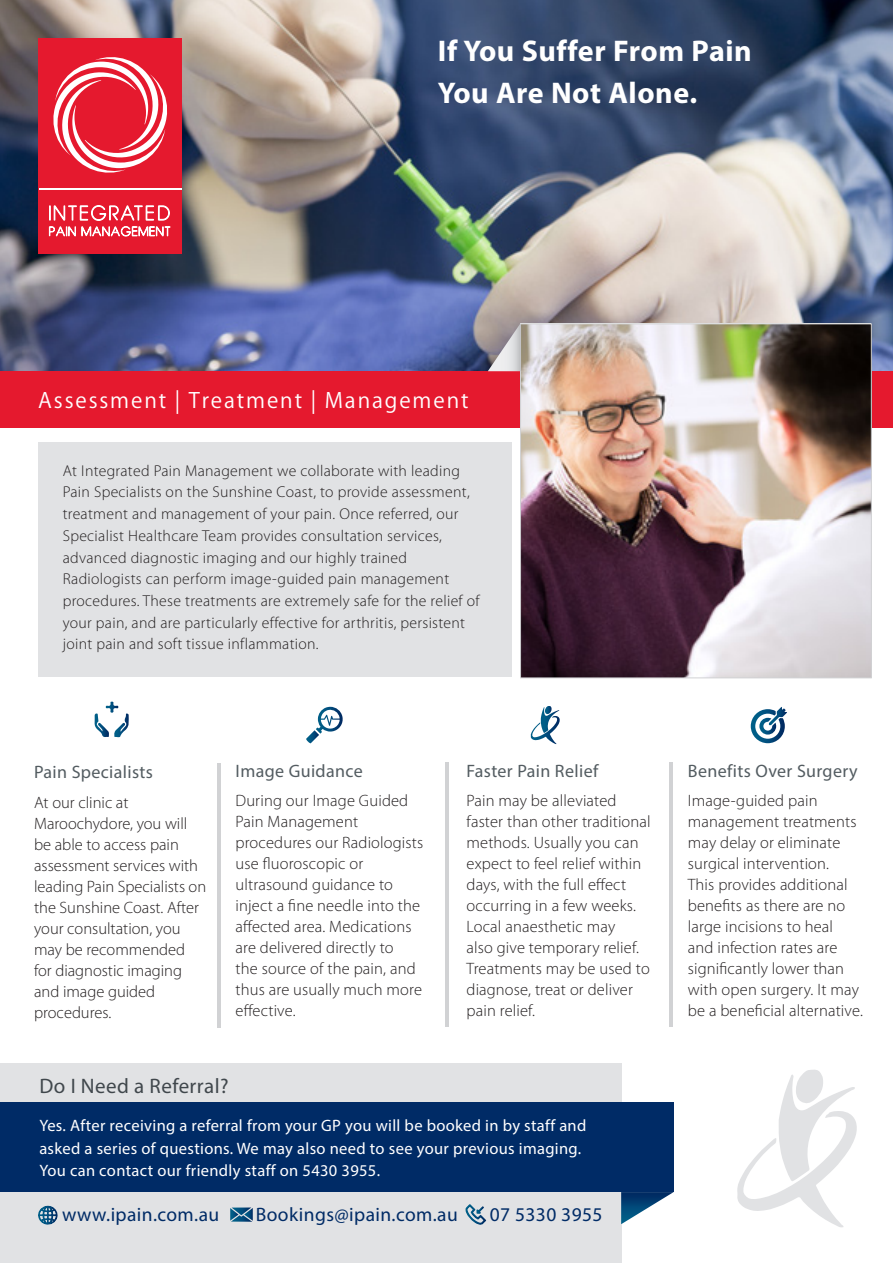
<style>
.page{position:relative;width:893px;height:1263px;background:#fff}
.page>*{position:absolute;margin:0;border:0;box-sizing:border-box;transform-origin:0 0}
.t1{font:700 30px/42px "Myriad Pro";letter-spacing:.02em;color:#fff}
.t2{font:21px "Koz Go Pr 6 N";letter-spacing:.09em;color:#fff}
.t3{font:21px "Myriad Pro";letter-spacing:.02em;color:#40474c}
.t4{font:19.5px "Myriad Pro";letter-spacing:.02em;color:#002b66}
.t5{font:18px "Myriad Pro";letter-spacing:.02em;color:#535c61}
.t6{font:300 16.5px/21px "Myriad Pro";letter-spacing:.01em;color:#231f20}
.t7{font:16.5px/22.5px "Myriad Pro";letter-spacing:.02em;color:#fff}
.t8{font:300 15.75px/21.8px "Myriad Pro";letter-spacing:.02em;color:#231f20}
</style>
<div class="page">
<img style="left:0;top:0;width:893px;height:371px">
<div style="left:39px;top:442px;width:473px;height:234px;background:#e1e2e4"></div>
<div style="left:0;top:371px;width:893px;height:57px;background:#e5192e"></div>
<img style="left:522px;top:325px;width:348px;height:351px">
<div style="left:520px;top:323px;width:352px;height:355px;border:1px solid #d1d2d4"></div>
<svg style="left:488px;top:323px;width:32px;height:48px;background:#b8b3b5"></svg>
<hr style="left:218px;top:763px;width:3px;height:264px;background:#d1d2d4">
<hr style="left:669px;top:762px;width:3px;height:264px;background:#d1d2d4">
<hr style="left:445px;top:762px;width:3px;height:264px;background:#d1d2d4">
<svg style="left:94px;top:701px;width:35px;height:36px"></svg>
<svg style="left:531px;top:706px;width:29px;height:38px"></svg>
<svg style="left:751px;top:707px;width:36px;height:36px"></svg>
<div style="left:38px;top:38px;width:144px;height:215px;background:#e5192e"></div>
<svg style="left:53px;top:57px;width:115px;height:116px"></svg>
<hr style="left:39px;top:189px;width:143px;height:1px;background:#fff">
<svg style="left:49px;top:205px;width:121px;height:31px"></svg>
<div style="left:0;top:1063px;width:621px;height:200px;background:#e1e2e4"></div>
<div style="left:0;top:1103px;width:674px;height:89px;background:#002b66"></div>
<svg style="left:621px;top:1192px;width:53px;height:32px"></svg>
<svg style="left:737px;top:1069px;width:120px;height:159px"></svg>
<svg style="left:38px;top:1205px;width:20px;height:20px"></svg>
<svg style="left:465px;top:1204px;width:22px;height:21px"></svg>
<svg style="left:230px;top:1207px;width:23px;height:15px"></svg>
<svg style="left:306px;top:707px;width:37px;height:36px"></svg>
<h1 class="t1" style="left:438px;top:29px;width:315px">If You Suffer From Pain<br>You Are Not Alone.</h1>
<p class="t2" style="left:38px;top:389px;width:432px">Assessment | Treatment | Management</p>
<p class="t8" style="left:63px;top:460px;width:418px">At Integrated Pain Management we collaborate with leading Pain Specialists on the Sunshine Coast, to provide assessment, treatment and management of your pain. Once referred, our Specialist Healthcare Team provides consultation services, advanced diagnostic imaging and our highly trained Radiologists can perform image-guided pain management procedures. These treatments are extremely safe for the relief of your pain, and are particularly effective for arthritis, persistent joint pain and soft tissue inflammation.</p>
<p class="t5" style="left:34px;top:761px;width:120px">Pain Specialists</p>
<p class="t6" style="left:34px;top:792px;width:174px">At our clinic at<br>Maroochydore, you will be able to access pain assessment services with leading Pain Specialists on the Sunshine Coast. After your consultation, you may be recommended for diagnostic imaging and image guided procedures.</p>
<p class="t5" style="left:236px;top:760px;width:129px">Image Guidance</p>
<p class="t6" style="left:236px;top:791px;width:189px">During our Image Guided<br>Pain Management procedures our Radiologists use fluoroscopic or ultrasound guidance to inject a fine needle into the affected area. Medications are delivered directly to<br>the source of the pain, and thus are usually much more effective.</p>
<p class="t5" style="left:466px;top:760px;width:133px">Faster Pain Relief</p>
<p class="t6" style="left:466px;top:791px;width:186px">Pain may be alleviated faster than other traditional methods. Usually you can expect to feel relief within days, with the full effect occurring in a few weeks.<br>Local anaesthetic may<br>also give temporary relief.<br>Treatments may be used to diagnose, treat or deliver pain relief.</p>
<p class="t3" style="left:39px;top:1073px;width:191px">Do I Need a Referral?</p>
<p class="t7" style="left:39px;top:1114px;width:549px">Yes. After receiving a referral from your GP you will be booked in by staff and asked a series of questions. We may also need to see your previous imaging.<br>You can contact our friendly staff on 5430 3955.</p>
<p class="t4" style="left:62px;top:1202px;width:158px">www.ipain.com.au</p>
<p class="t4" style="left:256px;top:1202px;width:203px">Bookings@ipain.com.au</p>
<p class="t4" style="left:490px;top:1202px;width:114px">07 5330 3955</p>
<p class="t5" style="left:688px;top:760px;width:171px">Benefits Over Surgery</p>
<p class="t6" style="left:688px;top:791px;width:177px">Image-guided pain management treatments may delay or eliminate surgical intervention.<br>This provides additional benefits as there are no large incisions to heal<br>and infection rates are significantly lower than with open surgery. It may be a beneficial alternative.</p>
</div>
